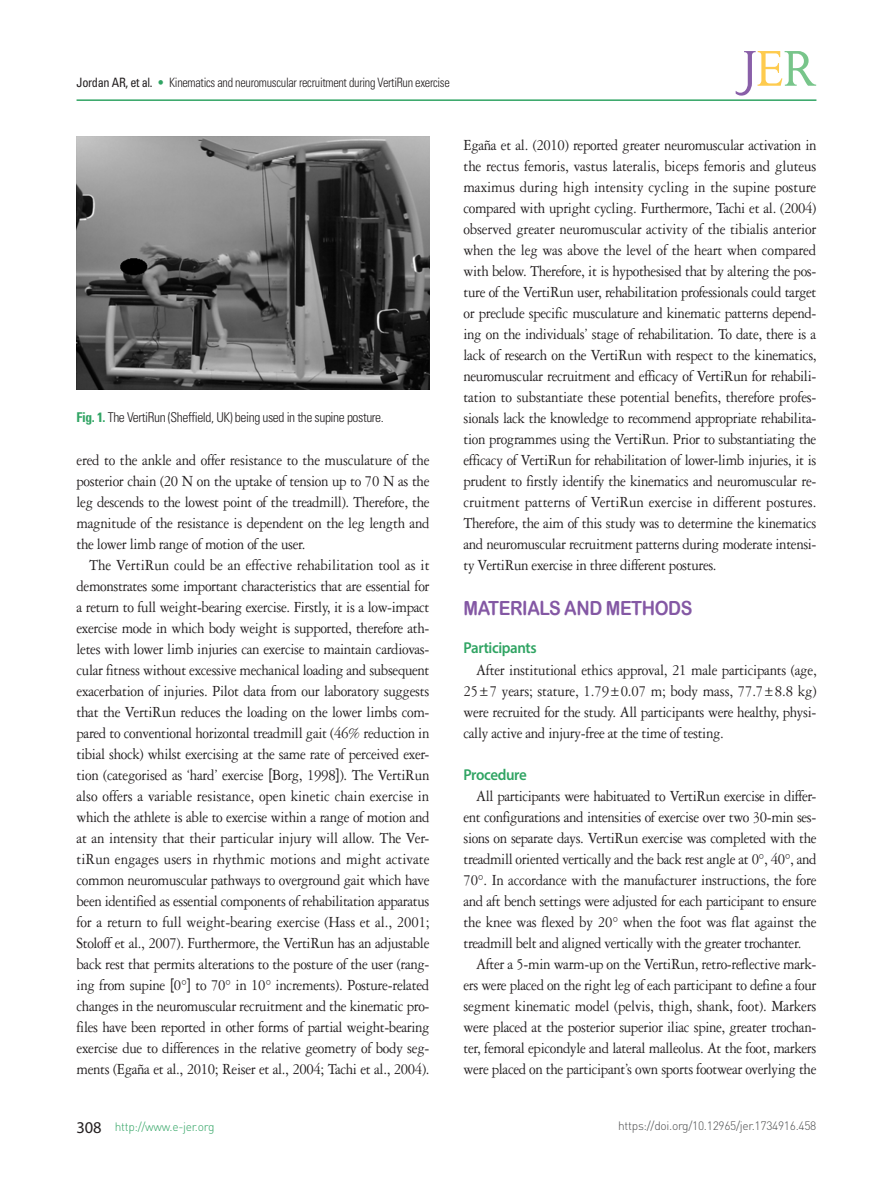
<style>
.page{position:relative;width:893px;height:1191px;background:#fff}
.page>*{position:absolute;margin:0;border:0;box-sizing:border-box;transform-origin:0 0}
.본문_대제목{font:19.5px "Arial Rounded MT Bold";letter-spacing:-.025em;color:#8458a4;scale:.9 1}
.본문_영문{font:16.5px/21px "Garamond 3 LT Std";letter-spacing:-.025em;color:#231f20;text-align:justify;scale:.9 1}
.본문_중제목{font:600 15.75px "Myriad Pro";letter-spacing:-.025em;color:#30a463;scale:.95 1}
.표제목_그림설명{font:300 condensed 13.5px "Univers LT Std";letter-spacing:-.03em;color:#231f20}
.하시라{font:300 condensed 12.9px "Univers LT Std";letter-spacing:-.025em;color:#231f20;scale:.95 1}
.t1{font:300 12px "DIN Pro";letter-spacing:-.025em;color:#4b4c4d}
.t2{font:300 12px "DIN Pro";letter-spacing:-.025em;color:#30a463}
.s1{font-weight:400}
.s2{color:#30a463}
.s3{font-weight:700;color:#30a463}
.s4{font-family:"Segoe UI"}
.s5{font-family:"Myriad Pro";font-weight:400;font-size:16.5px;color:#231f20}
.s6{font-family:"Minion Pro";font-size:15.3px}
</style>
<div class="page">
<hr style="left:77px;top:99px;width:739px;height:2px;background:#30a463">
<svg style="left:736px;top:51px;width:80px;height:45px"></svg>
<img style="left:77px;top:136px;width:352px;height:254px">
<p class="하시라" style="left:77px;top:74px;width:394px"><span class="s1">Jordan AR, et al.</span> <span class="s2">•</span> Kinematics and neuromuscular recruitment during VertiRun exercise</p>
<p class="표제목_그림설명" style="left:77px;top:409px;width:309px"><span class="s3">Fig. 1.</span> The VertiRun (Sheffield, UK) being used in the supine posture.</p>
<p class="본문_영문" style="left:77px;top:449px;width:394px">ered to the ankle and offer resistance to the musculature of the posterior chain (20 N on the uptake of tension up to 70 N as the leg descends to the lowest point of the treadmill). Therefore, the magnitude of the resistance is dependent on the leg length and the lower limb range of motion of the user.</p>
<p class="본문_영문" style="left:77px;top:554px;width:394px;text-indent:13px">The VertiRun could be an effective rehabilitation tool as it demonstrates some important characteristics that are essential for a return to full weight-bearing exercise. Firstly, it is a low-impact exercise mode in which body weight is supported, therefore ath&shy;letes with lower limb injuries can exercise to maintain cardiovas&shy;cular fitness without excessive mechanical loading and subsequent exacerbation of injuries. Pilot data from our laboratory suggests that the VertiRun reduces the loading on the lower limbs com&shy;pared to conventional horizontal treadmill gait (46% reduction in tibial shock) whilst exercising at the same rate of perceived exer&shy;tion (categorised as ‘hard’ exercise <span class="s4">[</span>Borg, 1998<span class="s4">]</span>). The VertiRun also offers a variable resistance, open kinetic chain exercise in which the athlete is able to exercise within a range of motion and at an intensity that their particular injury will allow. The Ver&shy;tiRun engages users in rhythmic motions and might activate common neuromuscular pathways to overground gait which have been identified as essential components of rehabilitation apparatus for a return to full weight-bearing exercise (Hass et al., 2001; Stoloff et al., 2007). Furthermore, the VertiRun has an adjustable back rest that permits alterations to the posture of the user (rang&shy;ing from supine <span class="s4">[</span>0°<span class="s4">]</span> to 70° in 10° increments). Posture-related changes in the neuromuscular recruitment and the kinematic pro&shy;files have been reported in other forms of partial weight-bearing exercise due to differences in the relative geometry of body seg&shy;ments (Egaña et al., 2010; Reiser et al., 2004; Tachi et al., 2004).</p>
<p class="t2" style="left:77px;top:1118px;width:140px"><span class="s5">308</span> http://www.e-jer.org</p>
<p class="본문_영문" style="left:463px;top:134px;width:394px">Egaña et al. (2010) reported greater neuromuscular activation in the rectus femoris, vastus lateralis, biceps femoris and gluteus maximus during high intensity cycling in the supine posture compared with upright cycling. Furthermore, Tachi et al. (2004) observed greater neuromuscular activity of the tibialis anterior when the leg was above the level of the heart when compared with below. Therefore, it is hypothesised that by altering the pos&shy;ture of the VertiRun user, rehabilitation professionals could target or preclude specific musculature and kinematic patterns depend&shy;ing on the individuals’ stage of rehabilitation. To date, there is a lack of research on the VertiRun with respect to the kinematics, neuromuscular recruitment and efficacy of VertiRun for rehabili&shy;tation to substantiate these potential benefits, therefore profes&shy;sionals lack the knowledge to recommend appropriate rehabilita&shy;tion programmes using the VertiRun. Prior to substantiating the efficacy of VertiRun for rehabilitation of lower-limb injuries, it is prudent to firstly identify the kinematics and neuromuscular re&shy;cruitment patterns of VertiRun exercise in different postures.<br>Therefore, the aim of this study was to determine the kinematics and neuromuscular recruitment patterns during moderate intensi&shy;ty VertiRun exercise in three different postures.</p>
<p class="본문_대제목" style="left:463px;top:596px;width:256px">MATERIALS AND METHODS</p>
<p class="본문_중제목" style="left:463px;top:638px;width:79px">Participants</p>
<p class="본문_영문" style="left:463px;top:659px;width:394px;text-indent:13px">After institutional ethics approval, 21 male participants (age, 25<span class="s6">±</span>7 years; stature, 1.79<span class="s6">±</span>0.07 m; body mass, 77.7<span class="s6">±</span>8.8 kg) were recruited for the study. All participants were healthy, physi&shy;cally active and injury-free at the time of testing.</p>
<p class="본문_중제목" style="left:463px;top:764px;width:68px">Procedure</p>
<p class="본문_영문" style="left:463px;top:785px;width:394px;text-indent:13px">All participants were habituated to VertiRun exercise in differ&shy;ent configurations and intensities of exercise over two 30-min ses&shy;sions on separate days. VertiRun exercise was completed with the treadmill oriented vertically and the back rest angle at 0°, 40°, and 70°. In accordance with the manufacturer instructions, the fore and aft bench settings were adjusted for each participant to ensure the knee was flexed by 20° when the foot was flat against the treadmill belt and aligned vertically with the greater trochanter.</p>
<p class="본문_영문" style="left:463px;top:953px;width:394px;text-indent:13px">After a 5-min warm-up on the VertiRun, retro-reflective mark&shy;ers were placed on the right leg of each participant to define a four segment kinematic model (pelvis, thigh, shank, foot). Markers were placed at the posterior superior iliac spine, greater trochan&shy;ter, femoral epicondyle and lateral malleolus. At the foot, markers were placed on the participant’s own sports footwear overlying the</p>
<p class="t1" style="left:618px;top:1118px;width:200px">https://doi.org/10.12965/jer.1734916.458</p>
</div>
